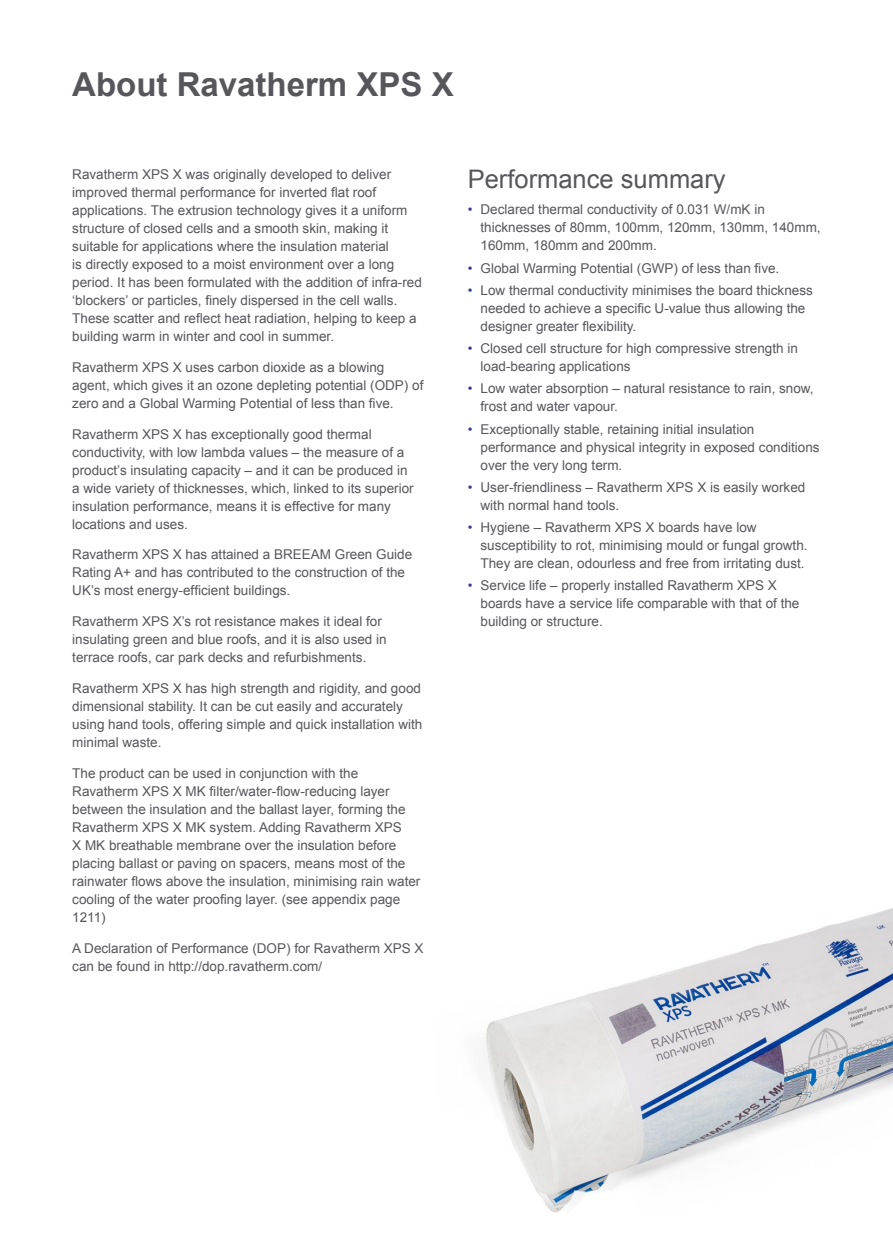
<style>
.page{position:relative;width:893px;height:1251px;background:#fff}
.page>*{position:absolute;margin:0;border:0;box-sizing:border-box;transform-origin:0 0}
.t1{font:700 33px "Arial";color:#57565b}
.t2{font:25.5px "Arial";color:#57565b}
.t3{font:13.5px/18px "Arial";color:#57565b}
.s1{color:#3c3b8b}
</style>
<div class="page">
<img style="left:484px;top:908px;width:409px;height:305px">
<h1 class="t1" style="left:72px;top:63px;width:383px">About Ravatherm XPS X</h1>
<p class="t3" style="left:72px;top:165px;width:351px">Ravatherm XPS X was originally developed to deliver improved thermal performance for inverted flat roof applications. The extrusion technology gives it a uniform structure of closed cells and a smooth skin, making it suitable for applications where the insulation material<br>is directly exposed to a moist environment over a long period. It has been formulated with the addition of infra-red ‘blockers’ or particles, finely dispersed in the cell walls.<br>These scatter and reflect heat radiation, helping to keep a building warm in winter and cool in summer.</p>
<p class="t3" style="left:72px;top:358px;width:353px">Ravatherm XPS X uses carbon dioxide as a blowing agent, which gives it an ozone depleting potential (ODP) of zero and a Global Warming Potential of less than five.</p>
<p class="t3" style="left:72px;top:425px;width:343px">Ravatherm XPS X has exceptionally good thermal conductivity, with low lambda values – the measure of a product’s insulating capacity – and it can be produced in a wide variety of thicknesses, which, linked to its superior insulation performance, means it is effective for many locations and uses.</p>
<p class="t3" style="left:72px;top:545px;width:341px">Ravatherm XPS X has attained a BREEAM Green Guide<br>Rating A+ and has contributed to the construction of the<br>UK’s most energy-efficient buildings.</p>
<p class="t3" style="left:72px;top:612px;width:316px">Ravatherm XPS X’s rot resistance makes it ideal for insulating green and blue roofs, and it is also used in terrace roofs, car park decks and refurbishments.</p>
<p class="t3" style="left:72px;top:679px;width:352px">Ravatherm XPS X has high strength and rigidity, and good dimensional stability. It can be cut easily and accurately using hand tools, offering simple and quick installation with minimal waste.</p>
<p class="t3" style="left:72px;top:764px;width:350px">The product can be used in conjunction with the Ravatherm XPS X MK filter/water-flow-reducing layer between the insulation and the ballast layer, forming the Ravatherm XPS X MK system. Adding Ravatherm XPS<br>X MK breathable membrane over the insulation before placing ballast or paving on spacers, means most of the rainwater flows above the insulation, minimising rain water cooling of the water proofing layer. (see appendix page 1211)</p>
<p class="t3" style="left:72px;top:938px;width:353px">A Declaration of Performance (DOP) for Ravatherm XPS X can be found in http://dop.ravatherm.com/</p>
<h2 class="t2" style="left:468px;top:162px;width:259px">Performance summary</h2>
<p class="t3" style="left:480px;top:200px;width:342px;text-indent:-13px"><span class="s1">•</span> Declared thermal conductivity of 0.031 W/mK in thicknesses of 80mm, 100mm, 120mm, 130mm, 140mm,<br>160mm, 180mm and 200mm.</p>
<p class="t3" style="left:468px;top:259px;width:313px"><span class="s1">•</span> Global Warming Potential (GWP) of less than five.</p>
<p class="t3" style="left:480px;top:281px;width:334px;text-indent:-13px"><span class="s1">•</span> Low thermal conductivity minimises the board thickness needed to achieve a specific U-value thus allowing the designer greater flexibility.</p>
<p class="t3" style="left:480px;top:339px;width:319px;text-indent:-13px"><span class="s1">•</span> Closed cell structure for high compressive strength in load-bearing applications</p>
<p class="t3" style="left:480px;top:379px;width:335px;text-indent:-13px"><span class="s1">•</span> Low water absorption – natural resistance to rain, snow, frost and water vapour.</p>
<p class="t3" style="left:480px;top:420px;width:341px;text-indent:-13px"><span class="s1">•</span> Exceptionally stable, retaining initial insulation performance and physical integrity in exposed conditions over the very long term.</p>
<p class="t3" style="left:480px;top:478px;width:326px;text-indent:-13px"><span class="s1">•</span> User-friendliness – Ravatherm XPS X is easily worked with normal hand tools.</p>
<p class="t3" style="left:480px;top:518px;width:329px;text-indent:-13px"><span class="s1">•</span> Hygiene – Ravatherm XPS X boards have low susceptibility to rot, minimising mould or fungal growth.<br>They are clean, odourless and free from irritating dust.</p>
<p class="t3" style="left:480px;top:576px;width:320px;text-indent:-13px"><span class="s1">•</span> Service life – properly installed Ravatherm XPS X boards have a service life comparable with that of the building or structure.</p>
</div>
